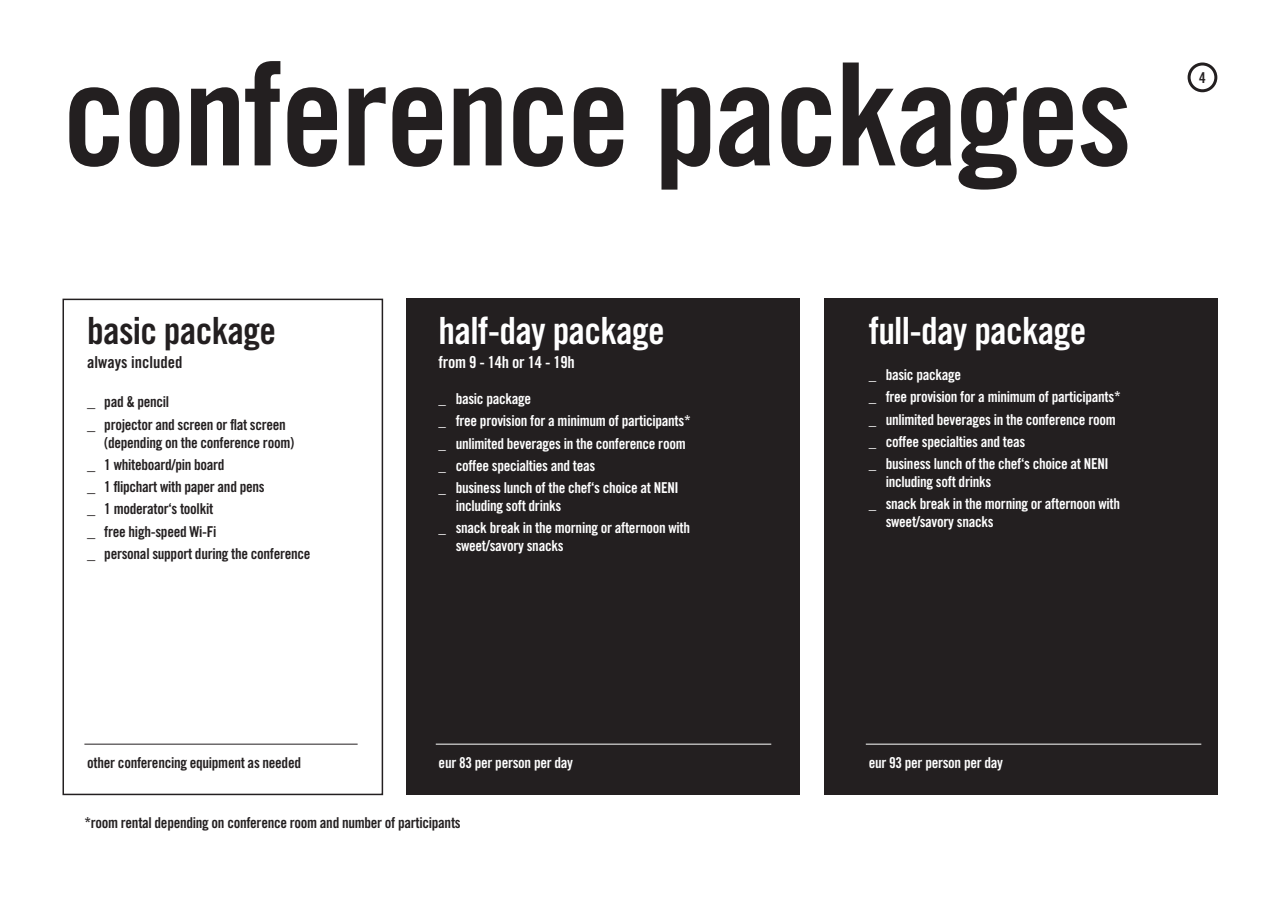
<style>
.page{position:relative;width:1280px;height:910px;background:#fff}
.page>*{position:absolute;margin:0;border:0;box-sizing:border-box;transform-origin:0 0}
.t1{font:142.5px "Trade Gothic LT Std Bd Cn 20";letter-spacing:-.02em;color:#231f20}
.t2{font:37.5px "Trade Gothic LT Std Bd Cn 20";letter-spacing:-.02em;color:#fff}
.t3{font:37.5px "Trade Gothic LT Std Bd Cn 20";letter-spacing:-.02em;color:#231f20}
.t4{font:16.5px "Trade Gothic LT Std Bd Cn 20";letter-spacing:-.02em;color:#fff}
.t5{font:16.5px "Trade Gothic LT Std Bd Cn 20";color:#231f20}
.t6{font:15px/22.2px "Trade Gothic LT Std Bd Cn 20";letter-spacing:-.02em;color:#fff}
.t7{font:15px/22.2px "Trade Gothic LT Std Bd Cn 20";letter-spacing:-.02em;color:#231f20}
.s1{font-size:16.5px}
</style>
<div class="page">
<div style="left:1187px;top:63px;width:30px;height:29px;border:3px solid #231f20;border-radius:50%"></div>
<div style="left:63px;top:299px;width:320px;height:496px;border:2px solid #231f20"></div>
<div style="left:406px;top:299px;width:393px;height:496px;background:#231f20"></div>
<div style="left:824px;top:299px;width:393px;height:496px;background:#231f20"></div>
<hr style="left:436px;top:744px;width:335px;height:1px;background:#fff">
<hr style="left:866px;top:744px;width:335px;height:1px;background:#fff">
<hr style="left:84px;top:744px;width:274px;height:1px;background:#231f20">
<h1 class="t1" style="left:63px;top:28px;width:1071px">conference packages</h1>
<h2 class="t3" style="left:87px;top:307px;width:190px">basic package</h2>
<p class="t5" style="left:87px;top:352px;width:97px">always included</p>
<p class="t7" style="left:87px;top:391px;width:200px"><span class="s1">_</span> pad &amp; pencil<br><span class="s1">_</span> projector and screen or flat screen</p>
<p class="t7" style="left:87px;top:431px;width:225px;text-indent:17px">(depending on the conference room)<br><span class="s1">_</span> 1 whiteboard/pin board<br><span class="s1">_</span> 1 flipchart with paper and pens<br><span class="s1">_</span> 1 moderator‘s toolkit<br><span class="s1">_</span> free high-speed Wi-Fi<br><span class="s1">_</span> personal support during the conference</p>
<h2 class="t2" style="left:439px;top:307px;width:228px">half-day package</h2>
<p class="t4" style="left:439px;top:352px;width:138px">from 9 - 14h or 14 - 19h</p>
<p class="t6" style="left:439px;top:387px;width:253px">_ basic package<br>_ free provision for a minimum of participants* _ unlimited beverages in the conference room _ coffee specialties and teas<br>_ business lunch of the chef‘s choice at NENI</p>
<p class="t6" style="left:439px;top:494px;width:253px;text-indent:17px">including soft drinks<br>_ snack break in the morning or afternoon with</p>
<p class="t6" style="left:456px;top:535px;width:109px">sweet/savory snacks</p>
<h2 class="t2" style="left:869px;top:307px;width:219px">full-day package</h2>
<p class="t6" style="left:869px;top:363px;width:253px">_ basic package<br>_ free provision for a minimum of participants* _ unlimited beverages in the conference room _ coffee specialties and teas<br>_ business lunch of the chef‘s choice at NENI</p>
<p class="t6" style="left:869px;top:470px;width:253px;text-indent:17px">including soft drinks<br>_ snack break in the morning or afternoon with</p>
<p class="t6" style="left:886px;top:511px;width:109px">sweet/savory snacks</p>
<p class="t7" style="left:1199px;top:66px;width:8px">4</p>
<p class="t7" style="left:87px;top:751px;width:215px">other conferencing equipment as needed</p>
<p class="t6" style="left:439px;top:751px;width:136px">eur 83 per person per day</p>
<p class="t7" style="left:84px;top:811px;width:378px">*room rental depending on conference room and number of participants</p>
<p class="t6" style="left:869px;top:751px;width:136px">eur 93 per person per day</p>
</div>
